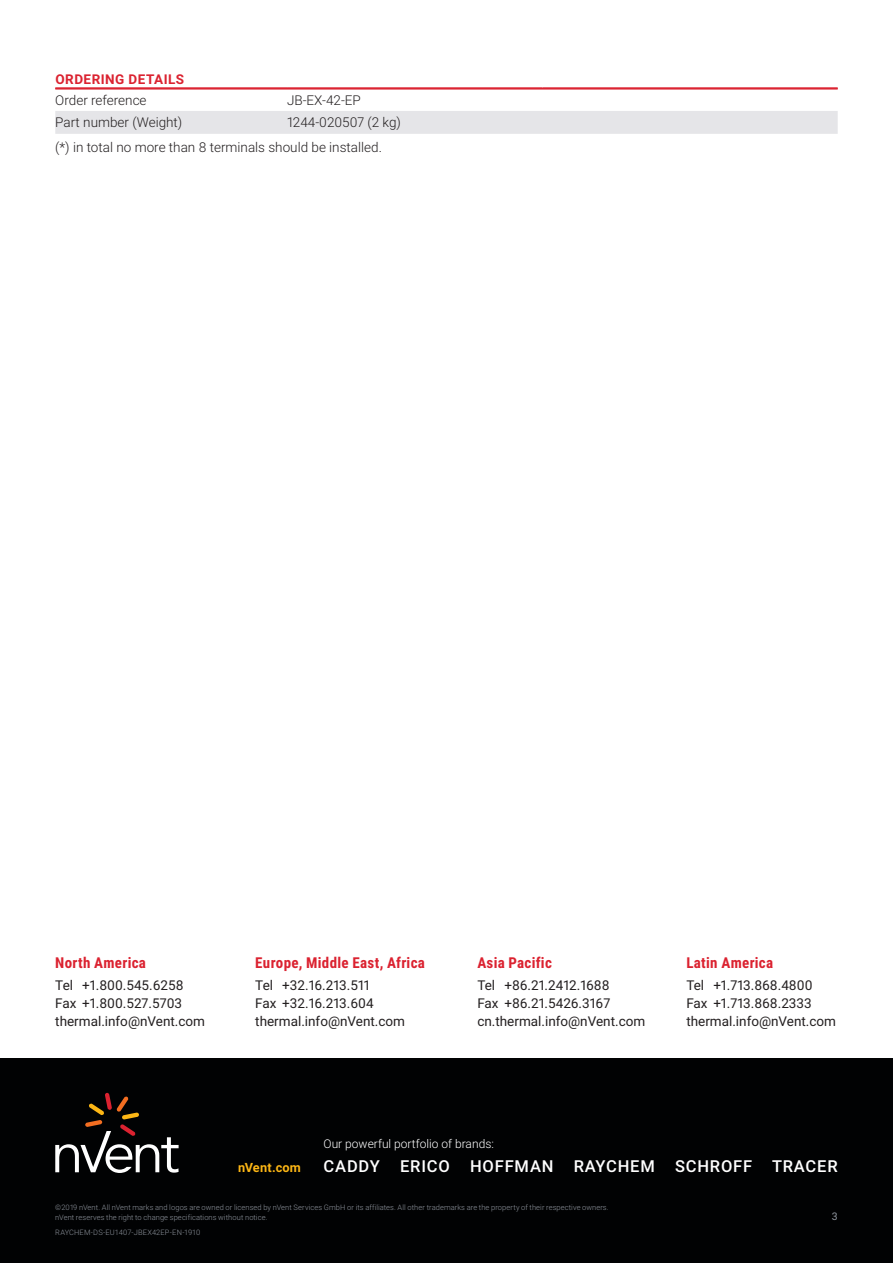
<style>
.page{position:relative;width:893px;height:1263px;background:#fff}
.page>*{position:absolute;margin:0;border:0;box-sizing:border-box;transform-origin:0 0}
.t1{font:500 16.5px "Roboto";letter-spacing:.05em;color:#fff}
.t2{font:700 15px "Roboto Condensed";letter-spacing:.02em;color:#db2230}
.t3{font:13.5px/18px "Roboto";color:#231f20}
.Table_Text_-_nVent_D{font:300 13.5px "Roboto";color:#231f20}
.Subhead_-_nVent_Data{font:700 13.5px "Roboto";letter-spacing:.035em;color:#db2230}
.t4{font:700 12.75px "Roboto";letter-spacing:.015em;color:#fcb615}
.t5{font:300 12px "Roboto";color:#fff}
.t6{font:10.5px "Roboto";color:#8f959e}
.t7{font:300 7.5px/10.5px "Roboto";letter-spacing:.01em;color:#8f959e}
</style>
<div class="page">
<div style="left:0;top:1058px;width:893px;height:205px;background:#010203"></div>
<svg style="left:55px;top:1093px;width:124px;height:80px"></svg>
<div style="left:55px;top:111px;width:783px;height:23px;background:#e5e5e8"></div>
<hr style="left:55px;top:87px;width:232px;height:2px;background:#db2230">
<hr style="left:287px;top:87px;width:256px;height:2px;background:#db2230">
<hr style="left:543px;top:87px;width:295px;height:2px;background:#db2230">
<hr style="left:55px;top:88px;width:783px;height:2px;background:#db2230">
<p class="Subhead_-_nVent_Data" style="left:56px;top:70px;width:130px">ORDERING DETAILS</p>
<p class="Table_Text_-_nVent_D" style="left:55px;top:90px;width:93px">Order reference</p>
<p class="Table_Text_-_nVent_D" style="left:287px;top:90px;width:75px">JB-EX-42-EP</p>
<p class="Table_Text_-_nVent_D" style="left:55px;top:113px;width:129px">Part number (Weight)</p>
<p class="Table_Text_-_nVent_D" style="left:287px;top:113px;width:115px">1244-020507 (2 kg)</p>
<p class="Table_Text_-_nVent_D" style="left:55px;top:138px;width:328px">(*) in total no more than 8 terminals should be installed.</p>
<p class="t2" style="left:55px;top:952px;width:92px">North America</p>
<p class="t3" style="left:55px;top:976px;width:151px">Tel +1.800.545.6258<br>Fax +1.800.527.5703 thermal.info@nVent.com</p>
<p class="t2" style="left:255px;top:952px;width:171px">Europe, Middle East, Africa</p>
<p class="t3" style="left:255px;top:976px;width:151px">Tel +32.16.213.511<br>Fax +32.16.213.604 thermal.info@nVent.com</p>
<p class="t2" style="left:477px;top:952px;width:76px">Asia Pacific</p>
<p class="t3" style="left:477px;top:976px;width:169px">Tel +86.21.2412.1688<br>Fax +86.21.5426.3167 cn.thermal.info@nVent.com</p>
<p class="t2" style="left:686px;top:952px;width:88px">Latin America</p>
<p class="t3" style="left:686px;top:976px;width:151px">Tel +1.713.868.4800<br>Fax +1.713.868.2333 thermal.info@nVent.com</p>
<p class="t5" style="left:324px;top:1136px;width:172px">Our powerful portfolio of brands:</p>
<p class="t1" style="left:324px;top:1155px;width:516px">CADDY ERICO HOFFMAN RAYCHEM SCHROFF TRACER</p>
<p class="t4" style="left:238px;top:1159px;width:64px">nVent.com</p>
<p class="t7" style="left:55px;top:1201px;width:555px">©2019 nVent. All nVent marks and logos are owned or licensed by nVent Services GmbH or its affiliates. All other trademarks are the property of their respective owners. nVent reserves the right to change specifications without notice.</p>
<p class="t7" style="left:55px;top:1227px;width:147px">RAYCHEM-DS-EU1407-JBEX42EP-EN-1910</p>
<p class="t6" style="left:832px;top:1209px;width:7px">3</p>
</div>
